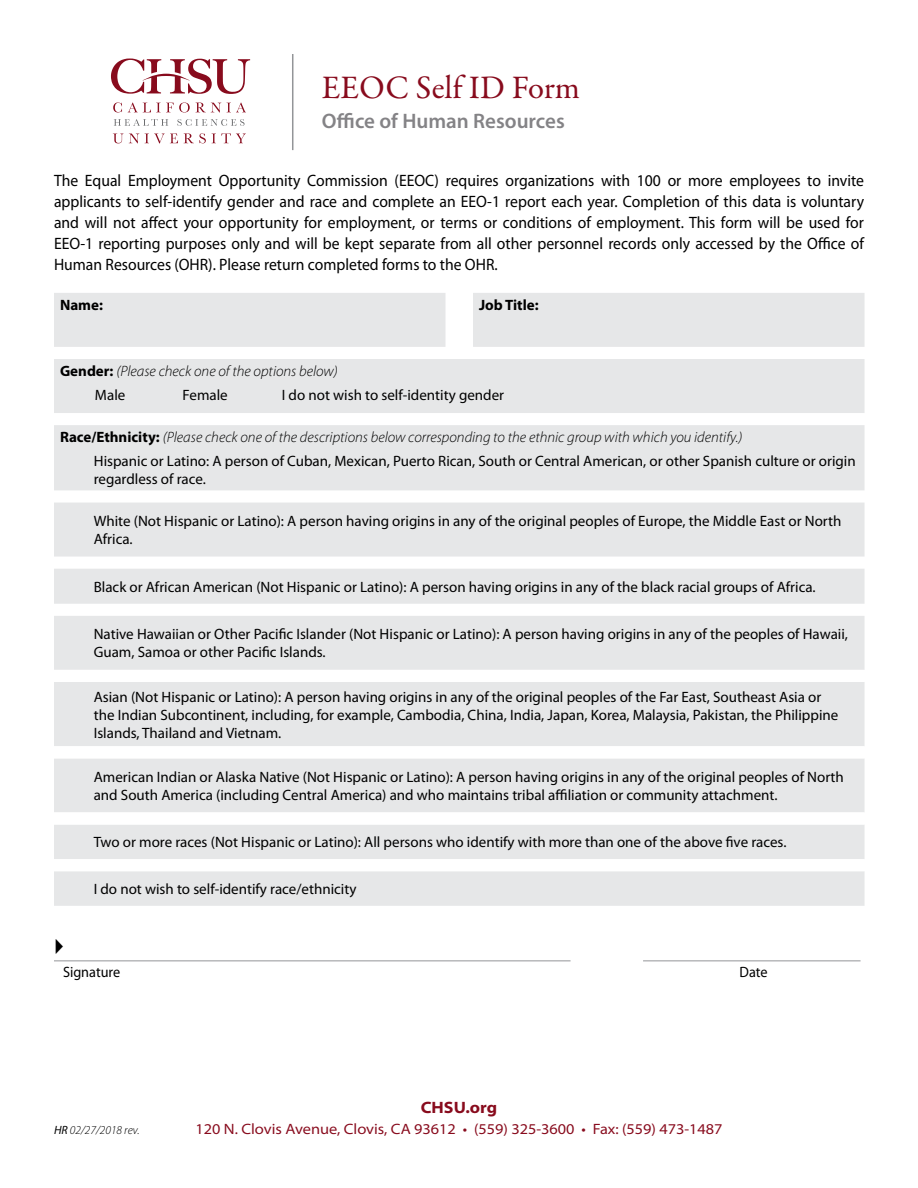
<style>
.page{position:relative;width:918px;height:1188px;background:#fff}
.page>*{position:absolute;margin:0;border:0;box-sizing:border-box;transform-origin:0 0}
.t1{font:33px "Garamond Premr Pro";color:#880b1d}
.t2{font:600 21px "Myriad Pro";color:#848386}
.t3{font:16.5px/21px "Myriad Pro";color:#000;text-align:justify;scale:.95 1}
.t4{font:700 semi-expanded 16.5px "Myriad Pro";color:#880b1d}
.t5{font:15px/18px "Myriad Pro";color:#000}
.t6{font:semi-expanded 15px "Myriad Pro";color:#880b1d}
.t7{font:italic 300 15px/24px "Myriad Pro";color:#000}
.t8{font:700 15px "Myriad Pro";color:#000}
.t9{font:15px "Myriad Pro";color:#000;scale:.95 1}
.t10{font:italic 300 12px "Myriad Pro";color:#000}
.s1{font-weight:700;font-style:normal}
.s2{font-weight:400;font-style:normal}
.s3{font-weight:700}
.s4{font-weight:300;font-style:italic}
.s5{font-weight:400}
</style>
<div class="page">
<svg style="left:113px;top:102px;width:9px;height:11px"></svg>
<svg style="left:128px;top:102px;width:62px;height:11px"></svg>
<svg style="left:196px;top:103px;width:25px;height:10px"></svg>
<svg style="left:227px;top:103px;width:19px;height:9px"></svg>
<svg style="left:114px;top:119px;width:54px;height:7px"></svg>
<svg style="left:177px;top:119px;width:67px;height:7px"></svg>
<svg style="left:114px;top:134px;width:25px;height:9px"></svg>
<svg style="left:145px;top:134px;width:33px;height:9px"></svg>
<svg style="left:184px;top:133px;width:22px;height:10px"></svg>
<svg style="left:212px;top:134px;width:33px;height:9px"></svg>
<svg style="left:111px;top:58px;width:139px;height:36px"></svg>
<hr style="left:292px;top:54px;width:1px;height:96px;background:#939598">
<svg style="left:54px;top:293px;width:811px;height:613px;fill:#e6e7e8"></svg>
<svg style="left:54px;top:670px;width:811px;height:201px;fill:#e6e7e8"></svg>
<hr style="left:54px;top:960px;width:517px;height:1px;background:#939598">
<hr style="left:643px;top:960px;width:218px;height:1px;background:#939598">
<h1 class="t1" style="left:322px;top:68px;width:260px">EEOC Self ID Form</h1>
<h2 class="t2" style="left:322px;top:108px;width:244px">Office of Human Resources</h2>
<p class="t3" style="left:54px;top:170px;width:854px">The Equal Employment Opportunity Commission (EEOC) requires organizations with 100 or more employees to invite applicants to self-identify gender and race and complete an EEO-1 report each year. Completion of this data is voluntary and will not affect your opportunity for employment, or terms or conditions of employment. This form will be used for EEO-1 reporting purposes only and will be kept separate from all other personnel records only accessed by the Office of Human Resources (OHR). Please return completed forms to the OHR.</p>
<p class="t8" style="left:60px;top:295px;width:44px">Name:</p>
<p class="t8" style="left:479px;top:295px;width:61px">Job Title:</p>
<p class="t7" style="left:95px;top:359px;width:244px;text-indent:-35px"><span class="s1">Gender:</span> (Please check one of the options below)<br><span class="s2">Male</span></p>
<p class="t5" style="left:183px;top:386px;width:47px">Female</p>
<p class="t5" style="left:282px;top:386px;width:224px">I do not wish to self-identity gender</p>
<p class="t5" style="left:94px;top:425px;width:764px;line-height:24px;text-indent:-34px"><span class="s3">Race/Ethnicity:</span> <span class="s4">(Please check one of the descriptions below corresponding to the ethnic group with which you identify.)<br></span>Hispanic or Latino: A person of Cuban, Mexican, Puerto Rican, South or Central American, or other Spanish culture or origin</p>
<p class="t5" style="left:94px;top:470px;width:114px">regardless of race.</p>
<p class="t5" style="left:94px;top:512px;width:749px">White (Not Hispanic or Latino): A person having origins in any of the original peoples of Europe, the Middle East or North<br>Africa.</p>
<p class="t5" style="left:94px;top:578px;width:723px">Black or African American (Not Hispanic or Latino): A person having origins in any of the black racial groups of Africa.</p>
<p class="t5" style="left:94px;top:625px;width:756px">Native Hawaiian or Other Pacific Islander (Not Hispanic or Latino): A person having origins in any of the peoples of Hawaii,<br>Guam, Samoa or other Pacific Islands.</p>
<p class="t5" style="left:94px;top:687px;width:746px">Asian (Not Hispanic or Latino): A person having origins in any of the original peoples of the Far East, Southeast Asia or the Indian Subcontinent, including, for example, Cambodia, China, India, Japan, Korea, Malaysia, Pakistan, the Philippine<br>Islands, Thailand and Vietnam.</p>
<p class="t5" style="left:94px;top:768px;width:752px">American Indian or Alaska Native (Not Hispanic or Latino): A person having origins in any of the original peoples of North and South America (including Central America) and who maintains tribal affiliation or community attachment.</p>
<p class="t5" style="left:94px;top:833px;width:694px">Two or more races (Not Hispanic or Latino): All persons who identify with more than one of the above five races.</p>
<p class="t5" style="left:94px;top:880px;width:264px">I do not wish to self-identify race/ethnicity</p>
<p class="t9" style="left:63px;top:963px;width:62px">Signature</p>
<p class="t9" style="left:740px;top:963px;width:31px">Date</p>
<p class="t10" style="left:54px;top:1123px;width:87px"><span class="s5">HR</span> 02/27/2018 rev.</p>
<p class="t4" style="left:421px;top:1097px;width:78px">CHSU.org</p>
<p class="t6" style="left:195px;top:1120px;width:529px">120 N. Clovis Avenue, Clovis, CA 93612 • (559) 325-3600 • Fax: (559) 473-1487</p>
</div>
